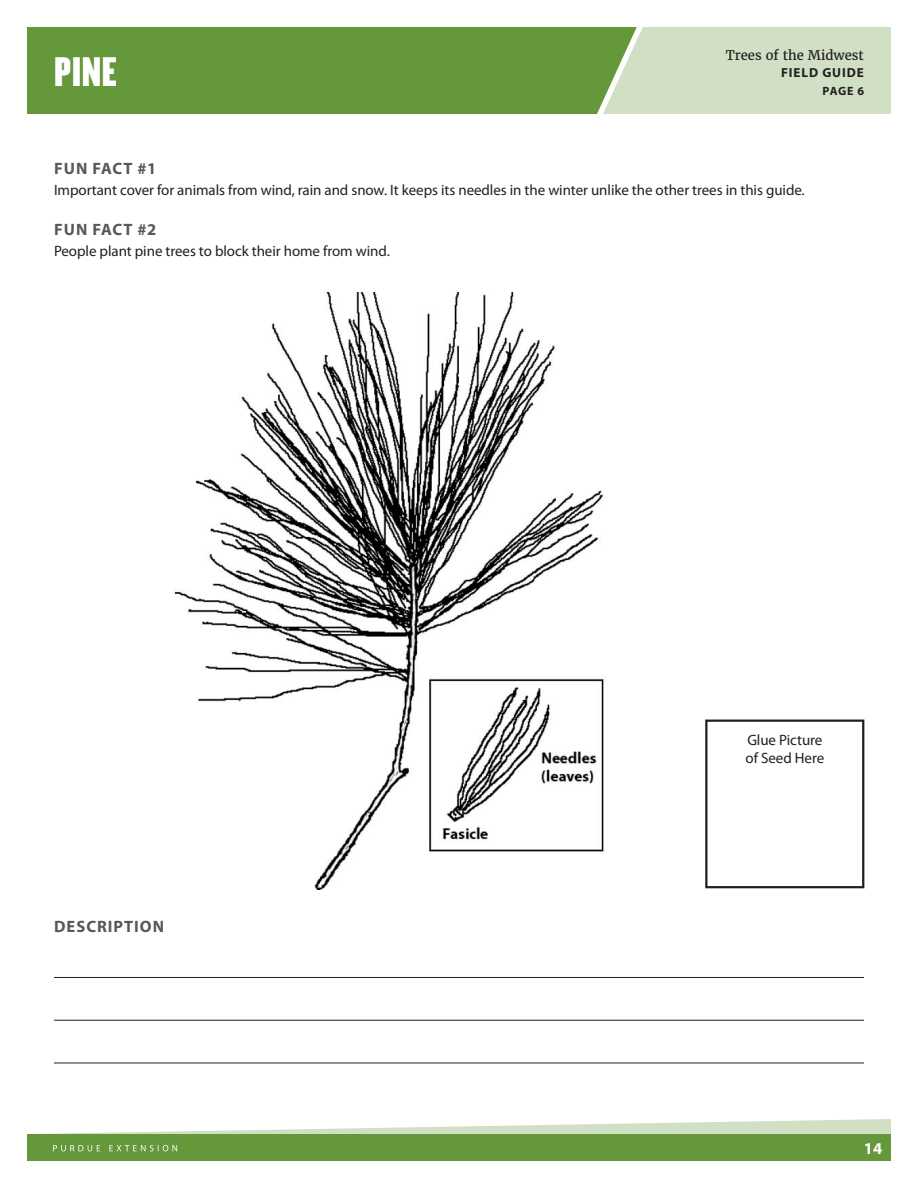
<style>
.page{position:relative;width:918px;height:1188px;background:#fff}
.page>*{position:absolute;margin:0;border:0;box-sizing:border-box;transform-origin:0 0}
.Page_Heading{font:36px "Champion Welterweight";color:#fff}
.Subhead_1{font:700 16.5px "Myriad Pro";letter-spacing:.06em;color:#57585a}
.t1{font:700 16.5px "Myriad Pro";color:#fff}
.Subhead_1-2{font:15px/18px "Myriad Pro";letter-spacing:-.005em;color:#231f20}
.t2{font:13.2px "Merriweather";color:#231f20}
.t3{font:700 13.2px "Myriad Pro";letter-spacing:.07em;color:#231f20}
.t4{font:700 12px "Myriad Pro";color:#231f20}
</style>
<div class="page">
<svg style="left:37px;top:1119px;width:854px;height:15px"></svg>
<div style="left:27px;top:27px;width:576px;height:87px;background:#65973b"></div>
<svg style="left:603px;top:27px;width:288px;height:87px;background:#cbdcbd"></svg>
<div style="left:27px;top:1134px;width:864px;height:27px;background:#65973b"></div>
<hr style="left:54px;top:977px;width:810px;height:1px;background:#231f20">
<hr style="left:54px;top:1020px;width:810px;height:1px;background:#231f20">
<hr style="left:54px;top:1063px;width:810px;height:1px;background:#231f20">
<svg style="left:53px;top:1145px;width:124px;height:6px"></svg>
<div style="left:705px;top:720px;width:159px;height:168px;border:2px solid #231f20"></div>
<img style="left:174px;top:292px;width:431px;height:598px">
<p class="Page_Heading" style="left:54px;top:42px;width:64px">PINE</p>
<p class="t2" style="left:726px;top:47px;width:140px">Trees of the Midwest</p>
<p class="t3" style="left:781px;top:64px;width:84px">FIELD GUIDE</p>
<p class="t4" style="left:823px;top:84px;width:43px">PAGE 6</p>
<p class="Subhead_1" style="left:54px;top:158px;width:104px">FUN FACT #1</p>
<p class="Subhead_1-2" style="left:54px;top:181px;width:752px">Important cover for animals from wind, rain and snow. It keeps its needles in the winter unlike the other trees in this guide.</p>
<p class="Subhead_1" style="left:54px;top:219px;width:104px">FUN FACT #2</p>
<p class="Subhead_1-2" style="left:54px;top:242px;width:337px">People plant pine trees to block their home from wind.</p>
<p class="Subhead_1" style="left:54px;top:916px;width:111px">DESCRIPTION</p>
<p class="Subhead_1-2" style="left:746px;top:731px;width:80px">Glue Picture of Seed Here</p>
<p class="t1" style="left:864px;top:1137px;width:20px">14</p>
</div>
